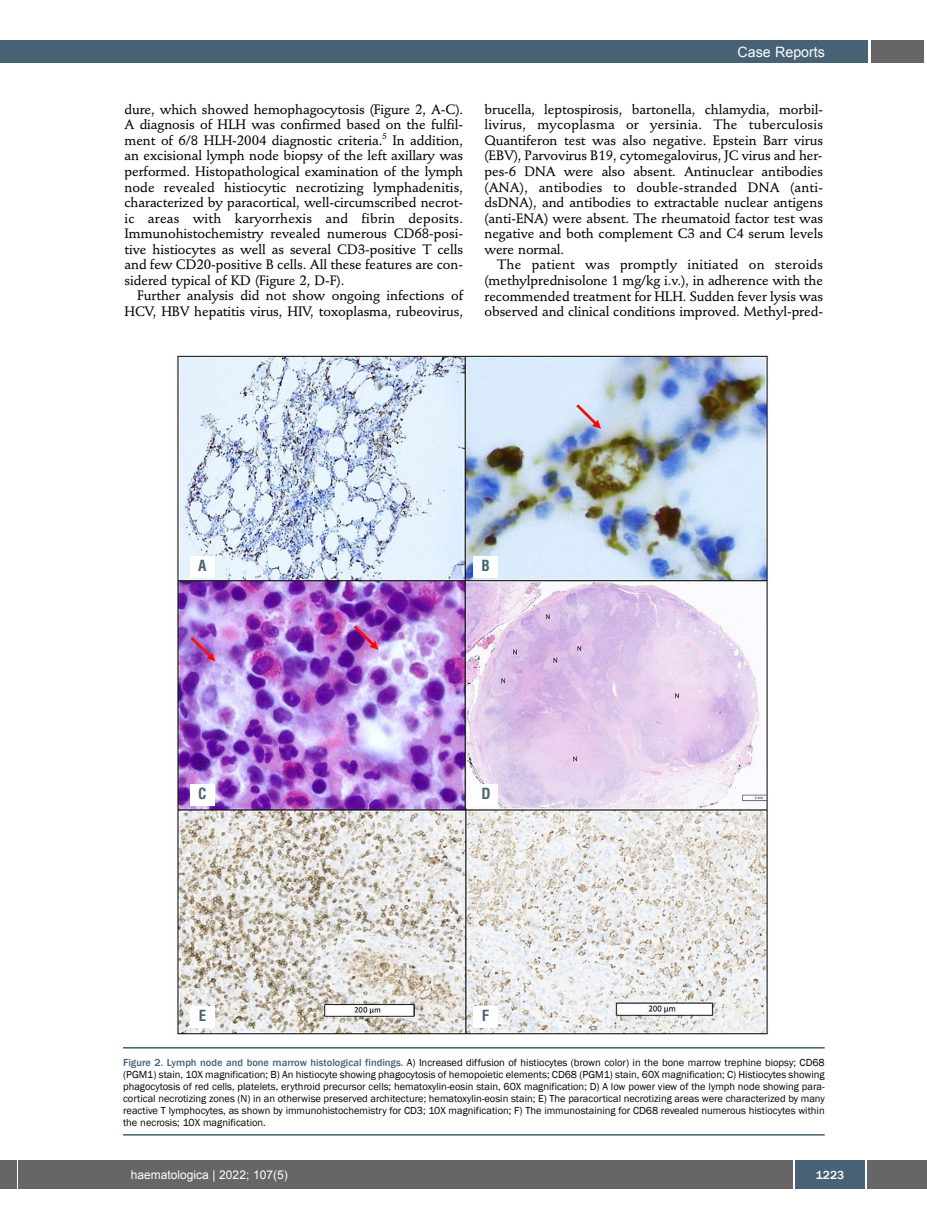
<style>
.page{position:relative;width:927px;height:1225px;background:#fff}
.page>*{position:absolute;margin:0;border:0;box-sizing:border-box;transform-origin:0 0}
.t1{font:700 condensed 15px "Helvetica";color:#466274}
.t2{font:14.25px "Arial";color:#fff}
.t3{font:500 13.5px/15.6px "Stempel Schneidler";letter-spacing:-.005em;color:#000;text-align:justify}
.t4{font:12px "Arial";color:#fff}
.t5{font:500 12px "Franklin Gothic";color:#fff}
.t6{font:10.5px/12px "Franklin Gothic";color:#000;text-align:justify}
.s1{font-weight:500;color:#466274}
</style>
<div class="page">
<div style="left:19px;top:1160px;width:908px;height:28px;background:#666"></div>
<div style="left:871px;top:40px;width:52px;height:22px;background:#666"></div>
<div style="left:18px;top:40px;width:849px;height:22px;background:#466274"></div>
<div style="left:795px;top:1160px;width:70px;height:28px;background:#466274"></div>
<hr style="left:793px;top:1160px;width:2px;height:28px;background:#fff">
<hr style="left:865px;top:1160px;width:2px;height:28px;background:#fff">
<div style="left:0;top:1160px;width:17px;height:28px;background:#666"></div>
<div style="left:0;top:40px;width:19px;height:22px;background:#466274"></div>
<img style="left:175px;top:355px;width:594px;height:679px">
<hr style="left:123px;top:1047px;width:702px;height:1px;background:#466274">
<hr style="left:123px;top:1134px;width:702px;height:1px;background:#466274">
<div style="left:190px;top:556px;width:25px;height:21px;background:#fff"></div>
<div style="left:474px;top:556px;width:24px;height:21px;background:#fff"></div>
<div style="left:190px;top:784px;width:25px;height:21px;background:#fff"></div>
<div style="left:474px;top:784px;width:24px;height:21px;background:#fff"></div>
<div style="left:190px;top:1006px;width:25px;height:21px;background:#fff"></div>
<div style="left:474px;top:1006px;width:24px;height:21px;background:#fff"></div>
<p class="t3" style="left:125px;top:103px;width:340px">dure, which showed hemophagocytosis (Figure 2, A-C).<br>A diagnosis of HLH was confirmed based on the fulfil&shy;ment of 6/8 HLH-2004 diagnostic criteria.<sup>5</sup> In addition, an excisional lymph node biopsy of the left axillary was performed. Histopathological examination of the lymph node revealed histiocytic necrotizing lymphadenitis, characterized by paracortical, well-circumscribed necrot&shy;ic areas with karyorrhexis and fibrin deposits.<br>Immunohistochemistry revealed numerous CD68-posi&shy;tive histiocytes as well as several CD3-positive T cells and few CD20-positive B cells. All these features are con&shy;sidered typical of KD (Figure 2, D-F).</p>
<p class="t3" style="left:125px;top:289px;width:340px;text-align:right">Further analysis did not show ongoing infections of<br>HCV, HBV hepatitis virus, HIV, toxoplasma, rubeovirus,</p>
<p class="t2" style="left:738px;top:44px;width:89px">Case Reports</p>
<p class="t3" style="left:484px;top:103px;width:340px">brucella, leptospirosis, bartonella, chlamydia, morbil&shy;livirus, mycoplasma or yersinia. The tuberculosis Quantiferon test was also negative. Epstein Barr virus (EBV), Parvovirus B19, cytomegalovirus, JC virus and her&shy;pes-6 DNA were also absent. Antinuclear antibodies (ANA), antibodies to double-stranded DNA (anti&shy;dsDNA), and antibodies to extractable nuclear antigens (anti-ENA) were absent. The rheumatoid factor test was negative and both complement C3 and C4 serum levels were normal.</p>
<p class="t3" style="left:484px;top:258px;width:340px;text-indent:13px">The patient was promptly initiated on steroids (methylprednisolone 1 mg/kg i.v.), in adherence with the recommended treatment for HLH. Sudden fever lysis was observed and clinical conditions improved. Methyl-pred-</p>
<p class="t1" style="left:198px;top:560px;width:10px">A</p>
<p class="t1" style="left:482px;top:560px;width:10px">B</p>
<p class="t1" style="left:198px;top:787px;width:10px">C</p>
<p class="t1" style="left:481px;top:787px;width:11px">D</p>
<p class="t1" style="left:199px;top:1010px;width:9px">E</p>
<p class="t1" style="left:482px;top:1010px;width:9px">F</p>
<p class="t6" style="left:123px;top:1056px;width:703px"><span class="s1">Figure 2. Lymph node and bone marrow histological findings.</span> A) Increased diffusion of histiocytes (brown color) in the bone marrow trephine biopsy; CD68 (PGM1) stain, 10X magnification; B) An histiocyte showing phagocytosis of hemopoietic elements; CD68 (PGM1) stain, 60X magnification; C) Histiocytes showing phagocytosis of red cells, platelets, erythroid precursor cells; hematoxylin-eosin stain, 60X magnification; D) A low power view of the lymph node showing para&shy;cortical necrotizing zones (N) in an otherwise preserved architecture; hematoxylin-eosin stain; E) The paracortical necrotizing areas were characterized by many reactive T lymphocytes, as shown by immunohistochemistry for CD3; 10X magnification; F) The immunostaining for CD68 revealed numerous histiocytes within the necrosis; 10X magnification.</p>
<p class="t4" style="left:131px;top:1168px;width:158px">haematologica | 2022; 107(5)</p>
<p class="t5" style="left:816px;top:1167px;width:30px">1223</p>
</div>
